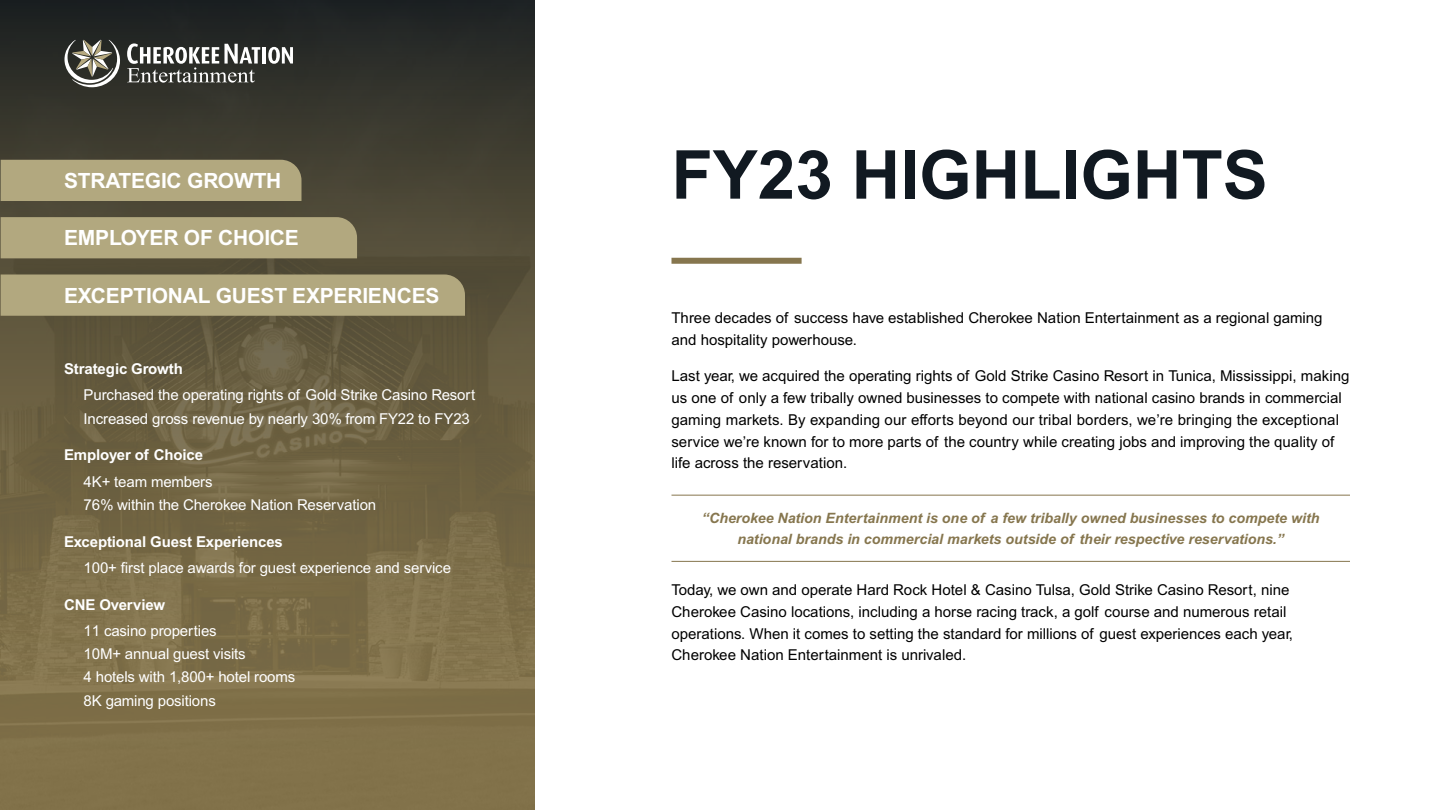
<style>
.page{position:relative;width:1440px;height:810px;background:#fff}
.page>*{position:absolute;margin:0;border:0;box-sizing:border-box;transform-origin:0 0}
.t1{font:700 67.5px "Arial MT Pro";color:#111921}
.t2{font:700 21px "Arial MT Pro";letter-spacing:-.01em;color:#fff}
.t3{font:15px/21.8px "Arial MT Pro";color:#000}
.t4{font:15px/23.2px "Arial MT Pro";letter-spacing:-.01em;color:#fff}
.t5{font:700 15px "Arial MT Pro";letter-spacing:-.01em;color:#fff}
.t6{font:italic 700 14.25px/20.2px "Arial MT Pro";color:#86764e;text-align:center}
</style>
<div class="page">
<svg style="left:0;top:0;width:534px;height:810px;background:#635a3e"></svg>
<div style="left:671px;top:258px;width:131px;height:6px;background:#86764e"></div>
<hr style="left:671px;top:495px;width:679px;height:1px;background:#86764e">
<hr style="left:671px;top:561px;width:679px;height:1px;background:#86764e">
<svg style="left:64px;top:40px;width:56px;height:47px"></svg>
<hr style="left:262px;top:47px;width:4px;height:17px;background:#fff">
<svg style="left:268px;top:47px;width:25px;height:17px"></svg>
<svg style="left:127px;top:43px;width:133px;height:40px"></svg>
<div style="left:1px;top:160px;width:301px;height:41px;background:#b2a87f"></div>
<div style="left:1px;top:217px;width:356px;height:41px;background:#b2a87f"></div>
<div style="left:1px;top:274px;width:464px;height:42px;background:#b2a87f"></div>
<h2 class="t2" style="left:64px;top:168px;width:219px">STRATEGIC GROWTH</h2>
<h2 class="t2" style="left:64px;top:226px;width:236px">EMPLOYER OF CHOICE</h2>
<h2 class="t2" style="left:64px;top:284px;width:377px">EXCEPTIONAL GUEST EXPERIENCES</h2>
<p class="t5" style="left:64px;top:360px;width:120px">Strategic Growth</p>
<p class="t4" style="left:84px;top:384px;width:393px">Purchased the operating rights of Gold Strike Casino Resort<br>Increased gross revenue by nearly 30% from FY22 to FY23</p>
<p class="t5" style="left:64px;top:446px;width:140px">Employer of Choice</p>
<p class="t4" style="left:84px;top:471px;width:294px">4K+ team members<br>76% within the Cherokee Nation Reservation</p>
<p class="t5" style="left:64px;top:533px;width:220px">Exceptional Guest Experiences</p>
<p class="t4" style="left:84px;top:557px;width:369px">100+ first place awards for guest experience and service</p>
<p class="t5" style="left:64px;top:596px;width:103px">CNE Overview</p>
<p class="t4" style="left:84px;top:620px;width:213px">11 casino properties<br>10M+ annual guest visits<br>4 hotels with 1,800+ hotel rooms<br>8K gaming positions</p>
<h1 class="t1" style="left:671px;top:135px;width:598px">FY23 HIGHLIGHTS</h1>
<p class="t3" style="left:671px;top:307px;width:653px">Three decades of success have established Cherokee Nation Entertainment as a regional gaming and hospitality powerhouse.</p>
<p class="t3" style="left:671px;top:366px;width:679px">Last year, we acquired the operating rights of Gold Strike Casino Resort in Tunica, Mississippi, making us one of only a few tribally owned businesses to compete with national casino brands in commercial gaming markets. By expanding our efforts beyond our tribal borders, we’re bringing the exceptional service we’re known for to more parts of the country while creating jobs and improving the quality of life across the reservation.</p>
<p class="t6" style="left:702px;top:509px;width:619px">“Cherokee Nation Entertainment is one of a few tribally owned businesses to compete with national brands in commercial markets outside of their respective reservations.”</p>
<p class="t3" style="left:671px;top:580px;width:623px">Today, we own and operate Hard Rock Hotel &amp; Casino Tulsa, Gold Strike Casino Resort, nine Cherokee Casino locations, including a horse racing track, a golf course and numerous retail operations. When it comes to setting the standard for millions of guest experiences each year, Cherokee Nation Entertainment is unrivaled.</p>
</div>
